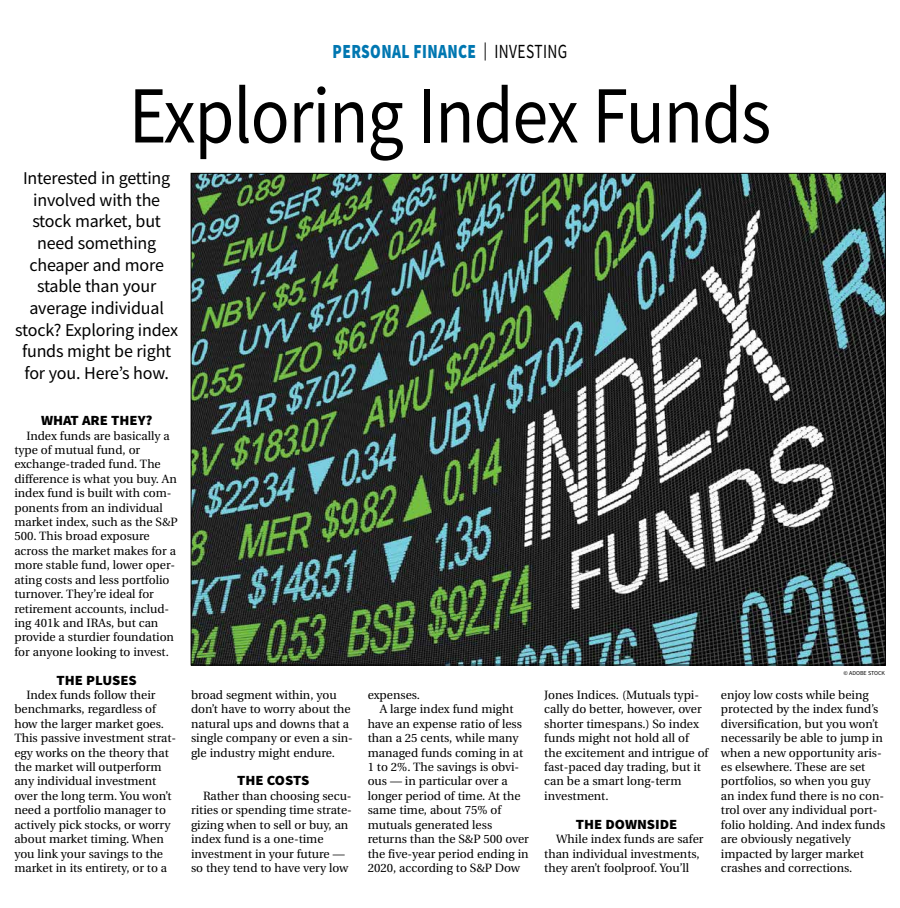
<style>
.page{position:relative;width:900px;height:908px;background:#fff}
.page>*{position:absolute;margin:0;border:0;box-sizing:border-box;transform-origin:0 0}
.t1{font:81px "Source Sans Pro";letter-spacing:-.015em;color:#000;scale:.89 1}
.t2{font:900 20px "Source Sans Pro";letter-spacing:.025em;color:#0077b1;scale:.77 1}
.t3{font:18px/21.6px "Source Sans Pro";letter-spacing:-.01em;color:#000;text-align:center}
.t4{font:900 14px "Source Sans Pro";color:#000;scale:1.05 1}
.t5{font:12px/14.4px "Utopia";color:#000}
.t6{font:6px "Source Sans Pro";color:#000}
.s1{font-weight:400;font-size:18px;color:#000}
.s2{font-weight:400;color:#000}
</style>
<div class="page">
<img style="left:193px;top:175px;width:691px;height:488px">
<h2 class="t2" style="left:333px;top:38px;width:306px">PERSONAL FINANCE <span class="s1">|</span> <span class="s2">INVESTING</span></h2>
<h1 class="t1" style="left:129px;top:64px;width:723px">Exploring Index Funds</h1>
<h3 class="t3" style="left:15px;top:167px;width:165px">Interested in getting involved with the stock market, but need something cheaper and more stable than your average individual stock? Exploring index funds might be right for you. Here’s how.</h3>
<p class="t4" style="left:41px;top:410px;width:108px">WHAT ARE THEY?</p>
<p class="t5" style="left:14px;top:428px;width:165px;text-indent:12px">Index funds are basically a type of mutual fund, or exchange-traded fund. The difference is what you buy. An index fund is built with com&shy;ponents from an individual market index, such as the S&amp;P<br>500. This broad exposure across the market makes for a more stable fund, lower oper&shy;ating costs and less portfolio turnover. They’re ideal for retirement accounts, includ&shy;ing 401k and IRAs, but can provide a sturdier foundation for anyone looking to invest.</p>
<p class="t4" style="left:57px;top:670px;width:78px">THE PLUSES</p>
<p class="t5" style="left:14px;top:687px;width:163px;text-indent:12px">Index funds follow their benchmarks, regardless of how the larger market goes.<br>This passive investment strat&shy;egy works on the theory that the market will outperform any individual investment over the long term. You won’t need a portfolio manager to actively pick stocks, or worry about market timing. When you link your savings to the market in its entirety, or to a</p>
<p class="t5" style="left:191px;top:687px;width:163px">broad segment within, you don’t have to worry about the natural ups and downs that a single company or even a sin&shy;gle industry might endure.</p>
<p class="t4" style="left:237px;top:770px;width:70px">THE COSTS</p>
<p class="t5" style="left:191px;top:788px;width:162px;text-indent:12px">Rather than choosing secu&shy;rities or spending time strate&shy;gizing when to sell or buy, an index fund is a one-time investment in your future — so they tend to have very low</p>
<p class="t5" style="left:368px;top:687px;width:54px">expenses.</p>
<p class="t5" style="left:380px;top:702px;width:135px">A large index fund might</p>
<p class="t5" style="left:368px;top:716px;width:156px">have an expense ratio of less</p>
<p class="t5" style="left:368px;top:731px;width:152px">than a 25 cents, while many</p>
<p class="t5" style="left:368px;top:745px;width:157px">managed funds coming in at</p>
<p class="t5" style="left:368px;top:759px;width:153px">1 to 2%. The savings is obvi-</p>
<p class="t5" style="left:368px;top:774px;width:142px">ous — in particular over a</p>
<p class="t5" style="left:368px;top:788px;width:154px">longer period of time. At the</p>
<p class="t5" style="left:368px;top:803px;width:135px">same time, about 75% of</p>
<p class="t5" style="left:368px;top:817px;width:126px">mutuals generated less</p>
<p class="t5" style="left:368px;top:831px;width:163px">returns than the S&amp;P 500 over</p>
<p class="t5" style="left:368px;top:846px;width:163px">the five-year period ending in</p>
<p class="t5" style="left:368px;top:860px;width:154px">2020, according to S&amp;P Dow</p>
<p class="t5" style="left:544px;top:687px;width:166px">Jones Indices. (Mutuals typi&shy;cally do better, however, over shorter timespans.) So index funds might not hold all of the excitement and intrigue of fast-paced day trading, but it can be a smart long-term investment.</p>
<p class="t4" style="left:576px;top:814px;width:98px">THE DOWNSIDE</p>
<p class="t5" style="left:544px;top:831px;width:161px;text-indent:12px">While index funds are safer than individual investments, they aren’t foolproof. You’ll</p>
<p class="t6" style="left:844px;top:669px;width:43px">© ADOBE STOCK</p>
<p class="t5" style="left:721px;top:687px;width:166px">enjoy low costs while being protected by the index fund’s diversification, but you won’t necessarily be able to jump in when a new opportunity aris&shy;es elsewhere. These are set portfolios, so when you guy an index fund there is no con&shy;trol over any individual port&shy;folio holding. And index funds are obviously negatively impacted by larger market crashes and corrections.</p>
</div>
